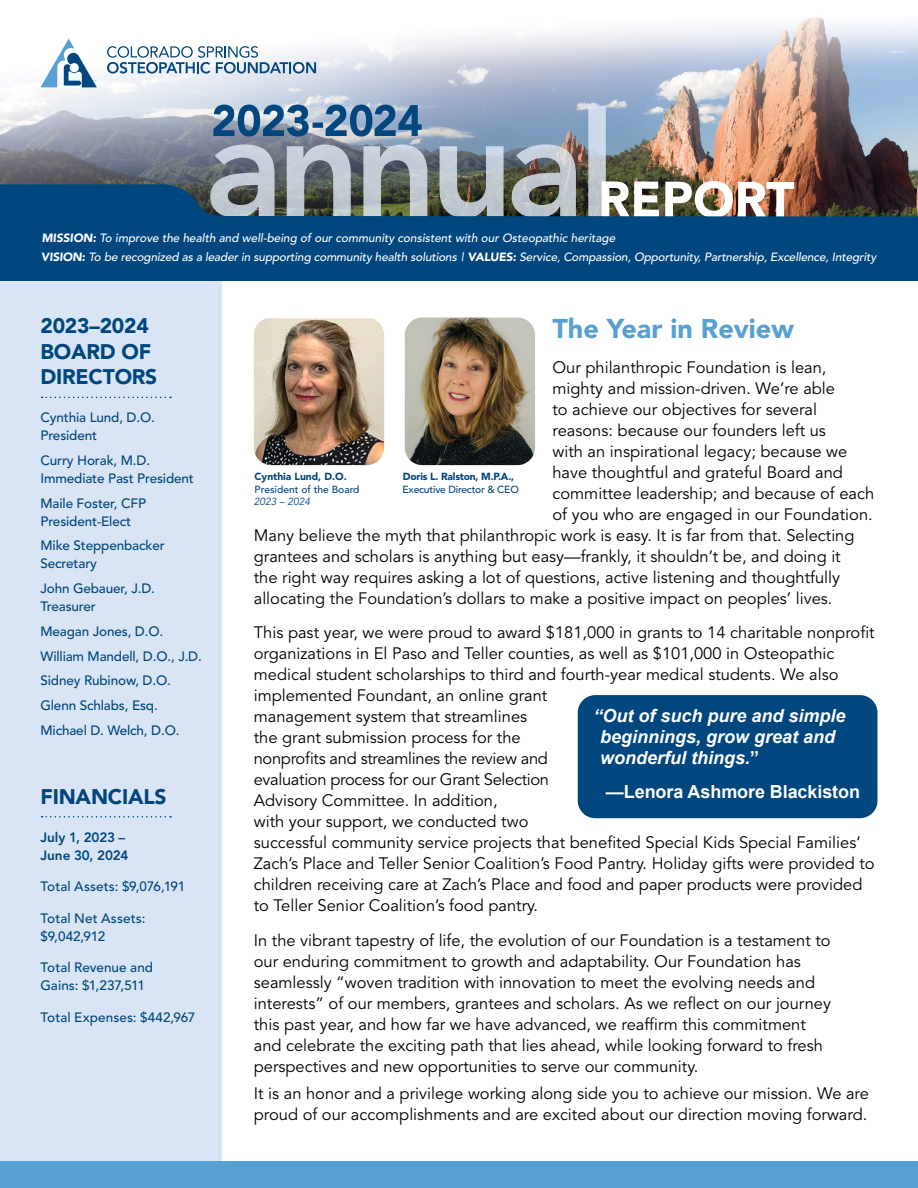
<style>
.page{position:relative;width:918px;height:1188px;background:#fff}
.page>*{position:absolute;margin:0;border:0;box-sizing:border-box;transform-origin:0 0}
.t1{font:900 27px "Avenir";color:#56a0d3}
.t2{font:900 21px/25.2px "Avenir";letter-spacing:-.01em;color:#00467f}
.t3{font:italic 700 18px/21px "Arial";color:#fff}
.t4{font:700 18px "Arial";letter-spacing:-.005em;color:#fff}
.t5{font:16.5px/21px "Avenir";color:#000}
.t6{font:500 13.5px/18px "Avenir";letter-spacing:-.01em;color:#00467f}
.t7{font:800 13.5px/18px "Avenir";letter-spacing:-.005em;color:#00467f}
.t8{font:italic 500 11.85px/18.6px "Avenir";letter-spacing:-.015em;color:#fff}
.t9{font:900 10.2px "Avenir";letter-spacing:-.02em;color:#00467f}
.t10{font:500 10.2px "Avenir";letter-spacing:-.02em;color:#00467f}
.t11{font:500 10.2px "Avenir";color:#00467f}
.t12{font:900 10.2px "Avenir";color:#00467f}
.t13{font:italic 10.2px "Avenir";color:#00467f}
.s1{font-weight:900;font-style:normal}
.s2{font-style:normal}
.s3{font-style:italic}
</style>
<div class="page">
<div style="left:0;top:262px;width:221px;height:926px;background:#d9e5f4"></div>
<img style="left:0;top:17px;width:918px;height:167px">
<svg style="left:42px;top:397px;width:129px;height:1px"></svg>
<svg style="left:42px;top:816px;width:129px;height:2px"></svg>
<svg style="left:40px;top:39px;width:57px;height:48px"></svg>
<svg style="left:107px;top:46px;width:209px;height:28px"></svg>
<svg style="left:210px;top:106px;width:396px;height:78px;background:#939fad"></svg>
<svg style="left:602px;top:181px;width:192px;height:3px"></svg>
<img style="left:405px;top:318px;width:130px;height:147px">
<img style="left:254px;top:318px;width:130px;height:147px">
<svg style="left:0;top:184px;width:918px;height:54px;background:#3f627d"></svg>
<div style="left:0;top:238px;width:918px;height:43px;background:#00467f"></div>
<div style="left:0;top:1161px;width:918px;height:27px;background:#56a0d3"></div>
<div style="left:578px;top:695px;width:300px;height:123px;background:#00467f;border-radius:18px"></div>
<svg style="left:213px;top:105px;width:209px;height:32px;background:#5f85a8"></svg>
<p class="t8" style="left:41px;top:229px;width:837px"><span class="s1">MISSION:</span> To improve the health and well-being of our community consistent with our Osteopathic heritage<br><span class="s1">VISION:</span> To be recognized as a leader in supporting community health solutions | <span class="s1">VALUES:</span> Service, Compassion, Opportunity, Partnership, Excellence, Integrity</p>
<p class="t2" style="left:40px;top:313px;width:118px">2023–2024<br>BOARD OF<br>DIRECTORS</p>
<p class="t6" style="left:40px;top:409px;width:116px">Cynthia Lund, D.O.<br>President</p>
<p class="t6" style="left:40px;top:452px;width:155px">Curry Horak, M.D.<br>Immediate Past President</p>
<p class="t6" style="left:40px;top:494px;width:107px">Maile Foster, CFP<br>President-Elect</p>
<p class="t6" style="left:40px;top:537px;width:126px">Mike Steppenbacker<br>Secretary</p>
<p class="t6" style="left:40px;top:580px;width:116px">John Gebauer, J.D.<br>Treasurer</p>
<p class="t6" style="left:40px;top:619px;width:163px;line-height:24.8px">Meagan Jones, D.O.<br>William Mandell, D.O., J.D.<br>Sidney Rubinow, D.O.<br>Glenn Schlabs, Esq.<br>Michael D. Welch, D.O.</p>
<p class="t2" style="left:40px;top:783px;width:128px">FINANCIALS</p>
<p class="t7" style="left:40px;top:828px;width:89px">July 1, 2023 –<br>June 30, 2024</p>
<p class="t6" style="left:40px;top:878px;width:146px">Total Assets: $9,076,191</p>
<p class="t6" style="left:40px;top:909px;width:107px">Total Net Assets: $9,042,912</p>
<p class="t6" style="left:40px;top:959px;width:114px">Total Revenue and<br>Gains: $1,237,511</p>
<p class="t6" style="left:40px;top:1008px;width:156px">Total Expenses: $442,967</p>
<h1 class="t1" style="left:552px;top:312px;width:243px">The Year in Review</h1>
<p class="t5" style="left:552px;top:357px;width:276px">Our philanthropic Foundation is lean,</p>
<p class="t5" style="left:552px;top:378px;width:284px">mighty and mission-driven. We’re able</p>
<p class="t5" style="left:552px;top:399px;width:266px">to achieve our objectives for several</p>
<p class="t5" style="left:552px;top:420px;width:275px">reasons: because our founders left us</p>
<p class="t5" style="left:552px;top:441px;width:296px">with an inspirational legacy; because we</p>
<p class="t5" style="left:552px;top:462px;width:292px">have thoughtful and grateful Board and</p>
<p class="t5" style="left:552px;top:483px;width:323px">committee leadership; and because of each</p>
<p class="t5" style="left:552px;top:504px;width:322px">of you who are engaged in our Foundation.</p>
<p class="t5" style="left:254px;top:525px;width:602px">Many believe the myth that philanthropic work is easy. It is far from that. Selecting</p>
<p class="t5" style="left:254px;top:546px;width:588px">grantees and scholars is anything but easy—frankly, it shouldn’t be, and doing it</p>
<p class="t5" style="left:254px;top:567px;width:588px">the right way requires asking a lot of questions, active listening and thoughtfully</p>
<p class="t5" style="left:254px;top:588px;width:580px">allocating the Foundation’s dollars to make a positive impact on peoples’ lives.</p>
<p class="t5" style="left:254px;top:622px;width:622px">This past year, we were proud to award $181,000 in grants to 14 charitable nonprofit organizations in El Paso and Teller counties, as well as $101,000 in Osteopathic medical student scholarships to third and fourth-year medical students. We also implemented Foundant, an online grant<br>management system that streamlines<br>the grant submission process for the<br>nonprofits and streamlines the review and<br>evaluation process for our Grant Selection<br>Advisory Committee. In addition,<br>with your support, we conducted two<br>successful community service projects that benefited Special Kids Special Families’ Zach’s Place and Teller Senior Coalition’s Food Pantry. Holiday gifts were provided to children receiving care at Zach’s Place and food and paper products were provided to Teller Senior Coalition’s food pantry.</p>
<p class="t5" style="left:254px;top:930px;width:579px">In the vibrant tapestry of life, the evolution of our Foundation is a testament to our enduring commitment to growth and adaptability. Our Foundation has seamlessly “woven tradition with innovation to meet the evolving needs and interests” of our members, grantees and scholars. As we reflect on our journey this past year, and how far we have advanced, we reaffirm this commitment and celebrate the exciting path that lies ahead, while looking forward to fresh perspectives and new opportunities to serve our community.</p>
<p class="t5" style="left:254px;top:1084px;width:617px">It is an honor and a privilege working along side you to achieve our mission. We are proud of our accomplishments and are excited about our direction moving forward.</p>
<p class="t9" style="left:403px;top:470px;width:113px">Doris L. Ralston, M.P.A.,</p>
<p class="t10" style="left:403px;top:483px;width:118px">Executive Director &amp; CEO</p>
<p class="t12" style="left:255px;top:471px;width:94px">Cynthia Lund, D.O.</p>
<p class="t11" style="left:255px;top:483px;width:106px">President of the Board</p>
<p class="t13" style="left:254px;top:496px;width:58px">2023 – 2024</p>
<p class="t3" style="left:600px;top:705px;width:247px;text-indent:-7px">“Out of such pure and simple beginnings, grow great and wonderful things.<span class="s2">”</span></p>
<p class="t4" style="left:606px;top:780px;width:256px"><span class="s3">—</span>Lenora Ashmore Blackiston</p>
</div>
